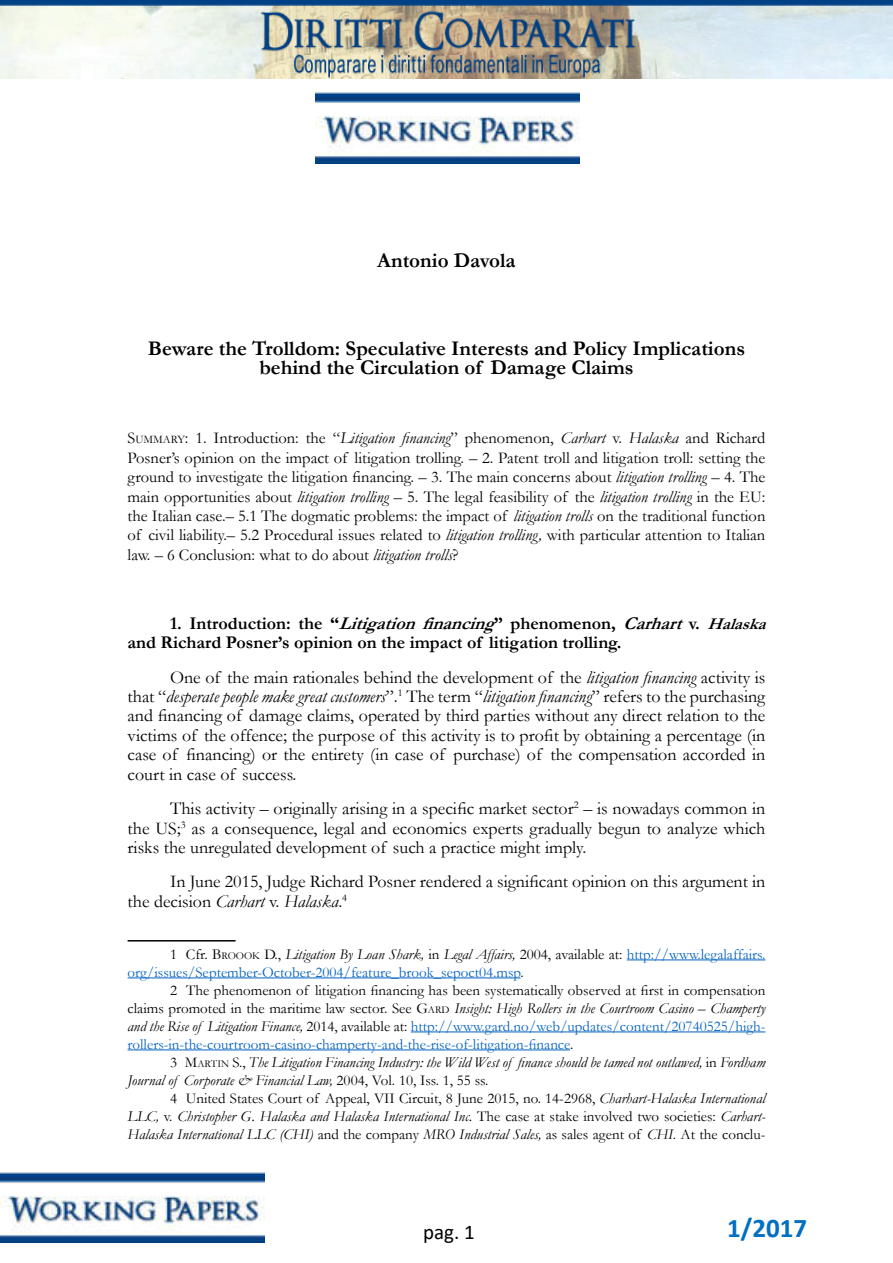
<style>
.page{position:relative;width:893px;height:1263px;background:#fff}
.page>*{position:absolute;margin:0;border:0;box-sizing:border-box;transform-origin:0 0}
.t1{font:700 27px "Calibri";color:#0070c0}
.t2{font:700 21px/19.4px "Garamond";color:#000;text-align:center}
.t3{font:21px "Calibri";color:#000}
.t4{font:18px/19.4px "Garamond";color:#000;text-align:justify}
.t5{font:700 18px/19.4px "Garamond";color:#000}
.t6{font:16.5px/19.4px "Garamond";color:#000;text-align:justify}
.t7{font:italic 15px/18px "Garamond";color:#000}
.t8{font:15px/18px "Garamond";color:#000;text-align:justify}
.t9{font:15px/18px "Garamond";color:#0563c1}
.s1{font-style:inherit}
.s2{font-size:11.55px}
.s3{font-style:italic}
.s4{font-style:italic;font-size:16.5px}
.s5{color:#000}
.s6{font-size:10.5px;color:#000}
.s7{font-style:italic;color:#000}
.s8{font-size:10.5px}
.s9{color:#0563c1}
.s10{font-style:normal}
.s11{font-style:normal;font-size:10.5px}
</style>
<div class="page">
<img style="left:0;top:0;width:893px;height:79px">
<img style="left:316px;top:92px;width:264px;height:71px">
<img style="left:0;top:1172px;width:264px;height:71px">
<hr style="left:128px;top:940px;width:108px;height:1px;background:#000">
<hr style="left:627px;top:959px;width:138px;height:1px;background:#0563c1">
<hr style="left:128px;top:977px;width:392px;height:1px;background:#0563c1">
<hr style="left:411px;top:1031px;width:354px;height:1px;background:#0563c1">
<hr style="left:128px;top:1049px;width:442px;height:1px;background:#0563c1">
<p class="t2" style="left:377px;top:252px;width:140px">Antonio Davola</p>
<p class="t2" style="left:148px;top:341px;width:599px">Beware the Trolldom: Speculative Interests and Policy Implications behind the Circulation of Damage Claims</p>
<p class="t6" style="left:128px;top:430px;width:639px"><span class="s1">S</span><span class="s2">UMMARY</span><span class="s1">:</span> 1. Introduction: the “<span class="s3">Litigation financing</span>” phenomenon, <span class="s3">Carhart</span> v. <span class="s3">Halaska</span> and Richard Posner’s opinion on the impact of litigation trolling. – 2. Patent troll and litigation troll: setting the ground to investigate the litigation financing. – 3. The main concerns about <span class="s3">litigation trolling</span> – 4. The main opportunities about <span class="s3">litigation trolling</span> – 5. The legal feasibility of the <span class="s3">litigation trolling</span> in the EU: the Italian case.– 5.1 The dogmatic problems: the impact of <span class="s3">litigation trolls</span> on the traditional function of civil liability.– 5.2 Procedural issues related to <span class="s3">litigation trolling,</span> with particular attention to Italian law. – 6 Conclusion: what to do about <span class="s3">litigation trolls</span>?</p>
<p class="t5" style="left:128px;top:615px;width:645px;text-indent:43px">1 . I n t r o d u c t i o n : t h e “ <span class="s3">Litigationfinancing</span>” p h e n o m e n o n , <span class="s3">Carhart</span> v. <span class="s4">Halaska </span>and Richard Posner’s opinion on the impact of litigation trolling.</p>
<p class="t4" style="left:128px;top:667px;width:639px;text-indent:43px">One of the main rationales behind the development of the <span class="s3">litigation financing</span> activity is that “<span class="s3">desperate people make great customers</span>”.<sup>1</sup> The term “<span class="s3">litigation financing</span>” refers to the purchasing and financing of damage claims, operated by third parties without any direct relation to the victims of the offence; the purpose of this activity is to profit by obtaining a percentage (in case of financing) or the entirety (in case of purchase) of the compensation accorded in court in case of success.</p>
<p class="t4" style="left:128px;top:798px;width:639px;text-indent:43px">This activity – originally arising in a specific market sector<sup>2</sup> – is nowadays common in the US;<sup>3</sup> as a consequence, legal and economics experts gradually begun to analyze which risks the unregulated development of such a practice might imply.</p>
<p class="t4" style="left:128px;top:872px;width:639px;text-indent:43px">In June 2015, Judge Richard Posner rendered a significant opinion on this argument in the decision <span class="s3">Carhart</span> v. <span class="s3">Halaska</span>.<sup>4</sup></p>
<p class="t9" style="left:128px;top:946px;width:639px;text-indent:43px"><span class="s5">1 Cfr.</span> <span class="s5">B</span><span class="s6">ROOOK</span> <span class="s5">D</span><span class="s5">.,</span> <span class="s7">Litigation By Loan Shark,</span> <span class="s5">in</span> <span class="s7">Legal Affairs,</span> <span class="s5">2004, available at:</span> http://www.legalaffairs. org/issues/September-October-2004/feature_brook_sepoct04.msp<span class="s5">.</span></p>
<p class="t8" style="left:128px;top:981px;width:639px;text-indent:43px">2 The phenomenon of litigation financing has been systematically observed at first in compensation claims promoted in the maritime law sector. See <span class="s1">G</span><span class="s8">ARD</span> <span class="s3">Insight: High Rollers in the Courtroom Casino – Champerty and the Rise of Litigation Finance,</span> 2014, available at: <span class="s9">http://www.gard.no/web/updates/content/20740525/high&shy;rollers-in-the-courtroom-casino-champerty-and-the-rise-of-litigation-finance</span>.</p>
<p class="t7" style="left:128px;top:1053px;width:639px;text-indent:43px"><span class="s10">3</span> <span class="s10">M</span><span class="s11">ARTIN</span> <span class="s10">S.</span><span class="s10">,</span> The Litigation Financing Industry: the Wild West of finance should be tamed not outlawed, <span class="s10">in</span> Fordham<br>Journal of Corporate &amp; Financial Law, <span class="s10">2004, Vol. 10, Iss. 1, 55 ss.</span></p>
<p class="t7" style="left:128px;top:1091px;width:639px;text-align:justify;text-indent:43px"><span class="s10">4 United States Court of Appeal, VII Circuit, 8 June 2015, no. 14-2968,</span> Charhart-Halaska International LLC, <span class="s10">v.</span> Christopher G. Halaska and Halaska International Inc. <span class="s10">The case at stake involved two societies:</span> Carhart-Halaska International LLC (CHI) <span class="s10">and the company</span> MRO Industrial Sales, <span class="s10">as sales agent of</span> CHI<span class="s10">. At the conclu-</span></p>
<p class="t3" style="left:423px;top:1225px;width:53px">pag. 1</p>
<h1 class="t1" style="left:727px;top:1218px;width:82px">1/2017</h1>
</div>
